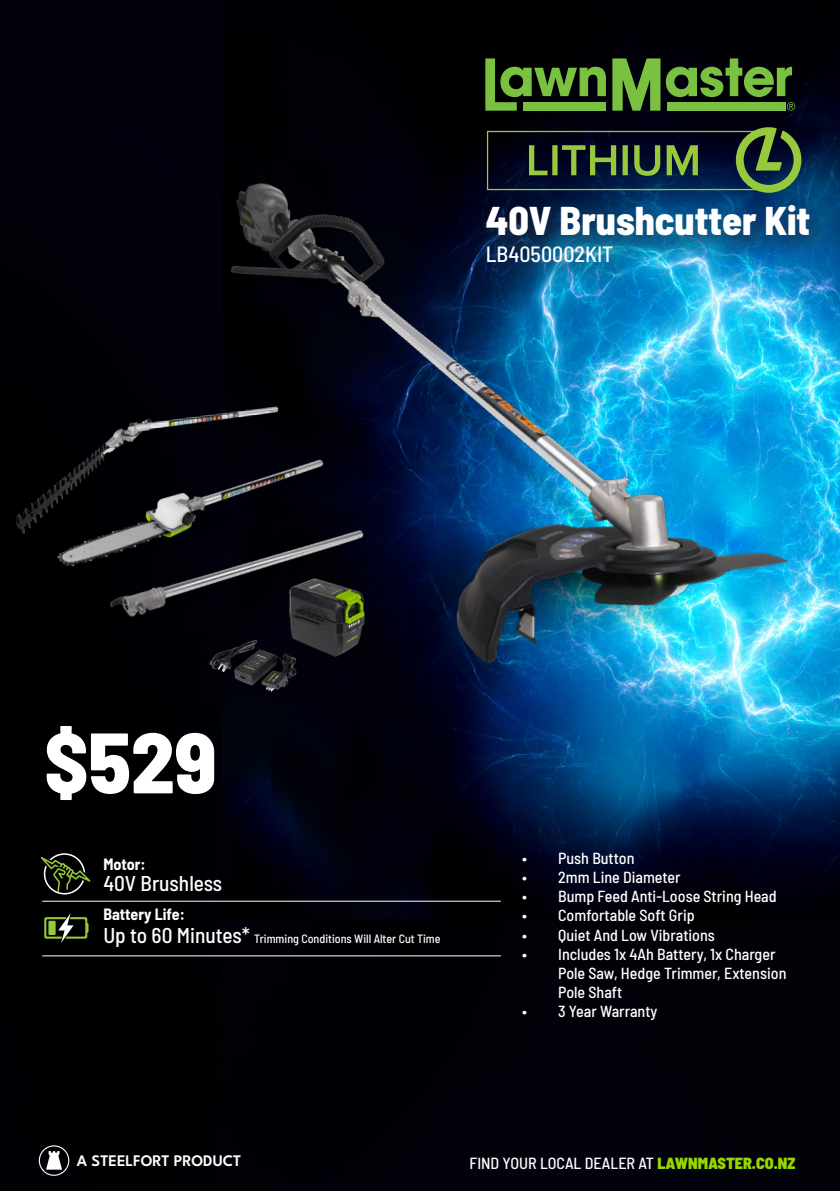
<style>
.page{position:relative;width:840px;height:1191px;background:#fff}
.page>*{position:absolute;margin:0;border:0;box-sizing:border-box;transform-origin:0 0}
.t1{font:800 semi-condensed 85.6px "Barlow";color:#fff}
.t2{font:800 semi-condensed 40px "Barlow";color:#fff}
.t3{font:500 semi-condensed 22px "Barlow";color:#fff}
.t4{font:500 semi-condensed 21.4px "Barlow";color:#fff}
.t5{font:500 semi-condensed 16px/19.2px "Barlow";color:#fff}
.t6{font:700 semi-condensed 16px "Barlow";color:#fff}
.t7{font:600 16px "League Spartan";color:#fff}
.t8{font:500 semi-condensed 12px "Barlow";color:#fff}
.s1{font-size:21.4px}
.s2{font-weight:900;color:#97d700}
</style>
<div class="page">
<div style="left:221px;top:918px;width:618px;height:273px;background:#010106"></div>
<img style="left:221px;top:0;width:618px;height:918px">
<img style="left:0;top:0;width:221px;height:1191px">
<svg style="left:39px;top:1145px;width:30px;height:30px"></svg>
<svg style="left:485px;top:58px;width:120px;height:53px;background:#406524"></svg>
<svg style="left:612px;top:58px;width:182px;height:53px;background:#446c28"></svg>
<img style="left:0;top:124px;width:839px;height:733px">
<hr style="left:42px;top:900px;width:458px;height:1px;background:#fff">
<hr style="left:42px;top:955px;width:458px;height:1px;background:#fff">
<svg style="left:41px;top:853px;width:49px;height:41px;background:#2a311d"></svg>
<svg style="left:44px;top:913px;width:44px;height:29px"></svg>
<div style="left:471px;top:190px;width:368px;height:77px;background:#231f20;opacity:.75"></div>
<img style="left:34px;top:409px;width:322px;height:281px">
<img style="left:0;top:327px;width:329px;height:264px">
<img style="left:88px;top:450px;width:319px;height:236px">
<img style="left:185px;top:615px;width:130px;height:99px">
<img style="left:255px;top:568px;width:131px;height:100px">
<div style="left:470px;top:229px;width:171px;height:65px;background:#231f20;opacity:.75"></div>
<p class="t2" style="left:485px;top:191px;width:326px">40V Brushcutter Kit</p>
<p class="t3" style="left:485px;top:238px;width:129px">LB4050002KIT</p>
<p class="t1" style="left:44px;top:700px;width:174px">$529</p>
<p class="t6" style="left:103px;top:852px;width:44px">Motor:</p>
<p class="t6" style="left:103px;top:902px;width:83px">Battery Life:</p>
<p class="t8" style="left:103px;top:930px;width:338px"><span class="s1">Up to 60 Minutes*</span> Trimming Conditions Will Alter Cut Time</p>
<p class="t4" style="left:103px;top:867px;width:120px">40V Brushless</p>
<p class="t5" style="left:522px;top:847px;width:114px">• Push Button</p>
<p class="t5" style="left:522px;top:866px;width:160px">• 2mm Line Diameter</p>
<p class="t5" style="left:522px;top:885px;width:256px">• Bump Feed Anti-Loose String Head</p>
<p class="t5" style="left:522px;top:905px;width:174px">• Comfortable Soft Grip</p>
<p class="t5" style="left:522px;top:924px;width:194px">• Quiet And Low Vibrations</p>
<p class="t5" style="left:558px;top:943px;width:230px;text-indent:-36px">• Includes 1x 4Ah Battery, 1x Charger<br>Pole Saw, Hedge Trimmer, Extension<br>Pole Shaft</p>
<p class="t5" style="left:522px;top:1001px;width:137px">• 3 Year Warranty</p>
<p class="t7" style="left:77px;top:1149px;width:166px">A STEELFORT PRODUCT</p>
<p class="t5" style="left:469px;top:1152px;width:327px">FIND YOUR LOCAL DEALER AT <span class="s2">LAWNMASTER.CO.NZ</span></p>
</div>
